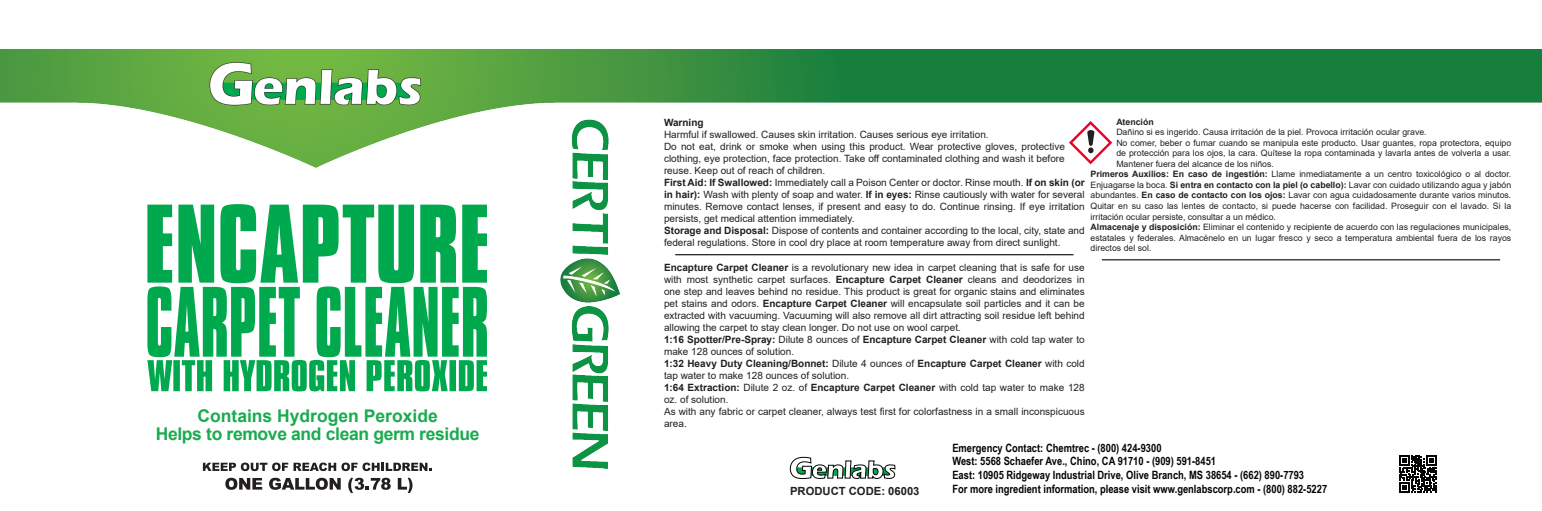
<style>
.page{position:relative;width:1542px;height:511px;background:#fff}
.page>*{position:absolute;margin:0;border:0;box-sizing:border-box;transform-origin:0 0}
.t1{font:700 17.5px "Arial";letter-spacing:-.02em;color:#1aab4f}
.t2{font:700 17.5px "Arial";color:#1aab4f}
.t3{font:700 11.38px/13.8px "Arial Narrow";color:#040503}
.Gallon_Product_Code{font:700 11.25px "Arial";color:#231f20}
.t4{font:10px/12px "Arial";color:#231f20}
.t5{font:700 10px "Arial";color:#231f20}
.t6{font:8.75px/10.5px "Arial";color:#231f20;text-align:justify}
.t7{font:700 8.75px "Arial";color:#231f20}
.s1{font-weight:700}
</style>
<div class="page">
<svg style="left:225px;top:477px;width:37px;height:12px"></svg>
<svg style="left:269px;top:477px;width:72px;height:12px"></svg>
<svg style="left:348px;top:477px;width:42px;height:15px"></svg>
<svg style="left:398px;top:477px;width:14px;height:15px"></svg>
<svg style="left:203px;top:468px;width:228px;height:2px"></svg>
<svg style="left:790px;top:468px;width:105px;height:10px"></svg>
<svg style="left:1399px;top:468px;width:37px;height:24px"></svg>
<img style="left:0;top:50px;width:1541px;height:418px">
<svg style="left:1068px;top:121px;width:44px;height:43px"></svg>
<p class="t2" style="left:197px;top:403px;width:242px">Contains Hydrogen Peroxide</p>
<p class="t1" style="left:156px;top:421px;width:325px">Helps to remove and clean germ residue</p>
<p class="t7" style="left:1116px;top:115px;width:39px">Atención</p>
<p class="t6" style="left:1116px;top:127px;width:312px">Dañino si es ingerido. Causa irritación de la piel. Provoca irritación ocular grave.</p>
<p class="t6" style="left:1116px;top:137px;width:396px">No comer, beber o fumar cuando se manipula este producto. Usar guantes, ropa protectora, equipo de protección para los ojos, la cara. Quítese la ropa contaminada y lavarla antes de volverla a usar.<br>Mantener fuera del alcance de los niños.</p>
<p class="t6" style="left:1090px;top:169px;width:422px"><span class="s1">Primeros Auxilios: En caso de ingestión:</span> Llame inmediatamente a un centro toxicológico o al doctor.<br>Enjuagarse la boca. <span class="s1">Si entra en contacto con la piel (o cabello):</span> Lavar con cuidado utilizando agua y jabón abundantes. <span class="s1">En caso de contacto con los ojos:</span> Lavar con agua cuidadosamente durante varios minutos.<br>Quitar en su caso las lentes de contacto, si puede hacerse con facilidad. Proseguir con el lavado. Si la irritación ocular persiste, consultar a un médico.</p>
<p class="t6" style="left:1090px;top:221px;width:422px"><span class="s1">Almacenaje y disposición:</span> Eliminar el contenido y recipiente de acuerdo con las regulaciones municipales, estatales y federales. Almacénelo en un lugar fresco y seco a temperatura ambiental fuera de los rayos directos del sol.</p>
<p class="t5" style="left:664px;top:115px;width:41px">Warning</p>
<p class="t4" style="left:664px;top:128px;width:326px">Harmful if swallowed. Causes skin irritation. Causes serious eye irritation.</p>
<p class="t4" style="left:664px;top:140px;width:402px;text-align:justify">Do not eat, drink or smoke when using this product. Wear protective gloves, protective clothing, eye protection, face protection. Take off contaminated clothing and wash it before reuse. Keep out of reach of children.</p>
<p class="t4" style="left:664px;top:176px;width:422px;text-align:justify"><span class="s1">First Aid: If Swallowed:</span> Immediately call a Poison Center or doctor. Rinse mouth. <span class="s1">If on skin (or in hair):</span> Wash with plenty of soap and water. <span class="s1">If in eyes:</span> Rinse cautiously with water for several minutes. Remove contact lenses, if present and easy to do. Continue rinsing. If eye irritation persists, get medical attention immediately.</p>
<p class="t4" style="left:664px;top:224px;width:422px"><span class="s1">Storage and Disposal:</span> Dispose of contents and container according to the local, city, state and federal regulations. Store in cool dry place at room temperature away from direct sunlight.</p>
<p class="t4" style="left:664px;top:261px;width:422px;text-align:justify"><span class="s1">Encapture Carpet Cleaner</span> is a revolutionary new idea in carpet cleaning that is safe for use with most synthetic carpet surfaces. <span class="s1">Encapture Carpet Cleaner</span> cleans and deodorizes in one step and leaves behind no residue. This product is great for organic stains and eliminates pet stains and odors. <span class="s1">Encapture Carpet Cleaner</span> will encapsulate soil particles and it can be extracted with vacuuming. Vacuuming will also remove all dirt attracting soil residue left behind allowing the carpet to stay clean longer. Do not use on wool carpet.</p>
<p class="t4" style="left:664px;top:333px;width:422px"><span class="s1">1:16 Spotter/Pre-Spray:</span> Dilute 8 ounces of <span class="s1">Encapture Carpet Cleaner</span> with cold tap water to make 128 ounces of solution.</p>
<p class="t4" style="left:664px;top:357px;width:422px"><span class="s1">1:32 Heavy Duty Cleaning/Bonnet:</span> Dilute 4 ounces of <span class="s1">Encapture Carpet Cleaner</span> with cold tap water to make 128 ounces of solution.</p>
<p class="t4" style="left:664px;top:381px;width:422px"><span class="s1">1:64 Extraction:</span> Dilute 2 oz. of <span class="s1">Encapture Carpet Cleaner</span> with cold tap water to make 128 oz. of solution.</p>
<p class="t4" style="left:664px;top:405px;width:422px">As with any fabric or carpet cleaner, always test first for colorfastness in a small inconspicuous area.</p>
<p class="t3" style="left:952px;top:440px;width:376px">Emergency Contact: Chemtrec - (800) 424-9300<br>West: 5568 Schaefer Ave., Chino, CA 91710 - (909) 591-8451<br>East: 10905 Ridgeway Industrial Drive, Olive Branch, MS 38654 - (662) 890-7793<br>For more ingredient information, please visit www.genlabscorp.com - (800) 882-5227</p>
<p class="Gallon_Product_Code" style="left:790px;top:483px;width:131px">PRODUCT CODE: 06003</p>
</div>
